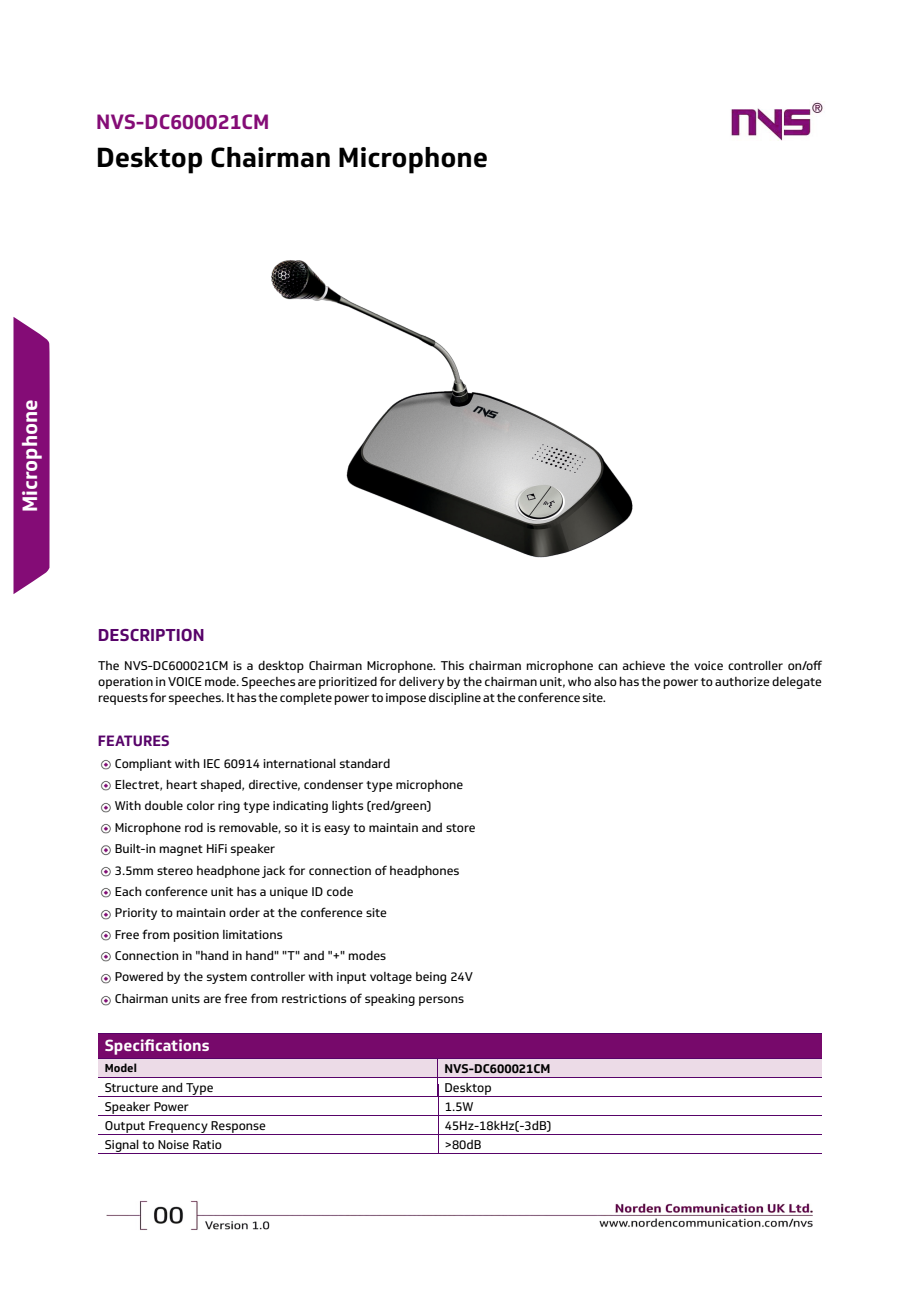
<style>
.page{position:relative;width:920px;height:1290px;background:#fff}
.page>*{position:absolute;margin:0;border:0;box-sizing:border-box;transform-origin:0 0}
.t1{font:700 27px "Soleto";color:#000}
.t2{font:700 20.25px "Soleto";color:#840c76}
.t3{font:700 20.25px "Soleto";color:#fff}
.t4{font:700 16.8px "Soleto";color:#570369}
.t5{font:700 15.75px "Soleto";color:#fff}
.t6{font:700 14.7px "Soleto";color:#570369}
.t7{font:12.3px/21.5px "Soleto";color:#000}
.t8{font:700 12.3px "Soleto";color:#000}
.t9{font:700 11.25px "Soleto";color:#000}
</style>
<div class="page">
<img style="left:271px;top:260px;width:362px;height:298px">
<svg style="left:14px;top:317px;width:36px;height:277px;background:#8e2081"></svg>
<img style="left:730px;top:102px;width:93px;height:39px">
<img style="left:107px;top:1200px;width:705px;height:30px">
<img style="left:100px;top:759px;width:11px;height:11px">
<img style="left:100px;top:780px;width:11px;height:11px">
<img style="left:100px;top:802px;width:11px;height:11px">
<img style="left:100px;top:823px;width:11px;height:11px">
<img style="left:100px;top:845px;width:11px;height:11px">
<img style="left:100px;top:866px;width:11px;height:11px">
<img style="left:100px;top:887px;width:11px;height:11px">
<img style="left:100px;top:909px;width:11px;height:11px">
<img style="left:100px;top:930px;width:11px;height:11px">
<img style="left:100px;top:951px;width:11px;height:11px">
<img style="left:100px;top:973px;width:11px;height:11px">
<img style="left:100px;top:995px;width:11px;height:11px">
<div style="left:98px;top:1033px;width:723px;height:25px;background:#77096b"></div>
<div style="left:98px;top:1058px;width:340px;height:19px;background:#ecdbe7"></div>
<div style="left:438px;top:1058px;width:383px;height:19px;background:#ecdbe7"></div>
<h2 class="t2" style="left:96px;top:113px;width:175px">NVS-DC600021CM</h2>
<h1 class="t1" style="left:96px;top:146px;width:393px">Desktop Chairman Microphone</h1>
<h2 class="t3" style="left:22px;top:512px;width:114px;rotate:-90deg">Microphone</h2>
<h3 class="t4" style="left:98px;top:628px;width:108px">DESCRIPTION</h3>
<p class="t7" style="left:98px;top:658px;width:725px;line-height:16.4px;text-align:justify">The NVS-DC600021CM is a desktop Chairman Microphone. This chairman microphone can achieve the voice controller on/off operation in VOICE mode. Speeches are prioritized for delivery by the chairman unit, who also has the power to authorize delegate requests for speeches. It has the complete power to impose discipline at the conference site.</p>
<p class="t6" style="left:98px;top:735px;width:73px">FEATURES</p>
<p class="t7" style="left:115px;top:754px;width:362px">Compliant with IEC 60914 international standard<br>Electret, heart shaped, directive, condenser type microphone With double color ring type indicating lights (red/green)<br>Microphone rod is removable, so it is easy to maintain and store Built-in magnet HiFi speaker<br>3.5mm stereo headphone jack for connection of headphones Each conference unit has a unique ID code<br>Priority to maintain order at the conference site<br>Free from position limitations<br>Connection in "hand in hand" "T" and "+" modes<br>Powered by the system controller with input voltage being 24V Chairman units are free from restrictions of speaking persons</p>
<p class="t5" style="left:105px;top:1039px;width:107px">Specifications</p>
<p class="t9" style="left:105px;top:1063px;width:34px">Model</p>
<p class="t8" style="left:444px;top:1063px;width:107px">NVS-DC600021CM</p>
<p class="t7" style="left:105px;top:1078px;width:110px">Structure and Type</p>
<p class="t7" style="left:444px;top:1078px;width:49px">Desktop</p>
<p class="t7" style="left:105px;top:1097px;width:86px">Speaker Power</p>
<p class="t7" style="left:445px;top:1097px;width:30px">1.5W</p>
<p class="t7" style="left:105px;top:1116px;width:163px">Output Frequency Response</p>
<p class="t7" style="left:445px;top:1116px;width:108px">45Hz-18kHz(-3dB)</p>
<p class="t7" style="left:105px;top:1135px;width:119px">Signal to Noise Ratio</p>
<p class="t7" style="left:445px;top:1135px;width:38px">&gt;80dB</p>
</div>
